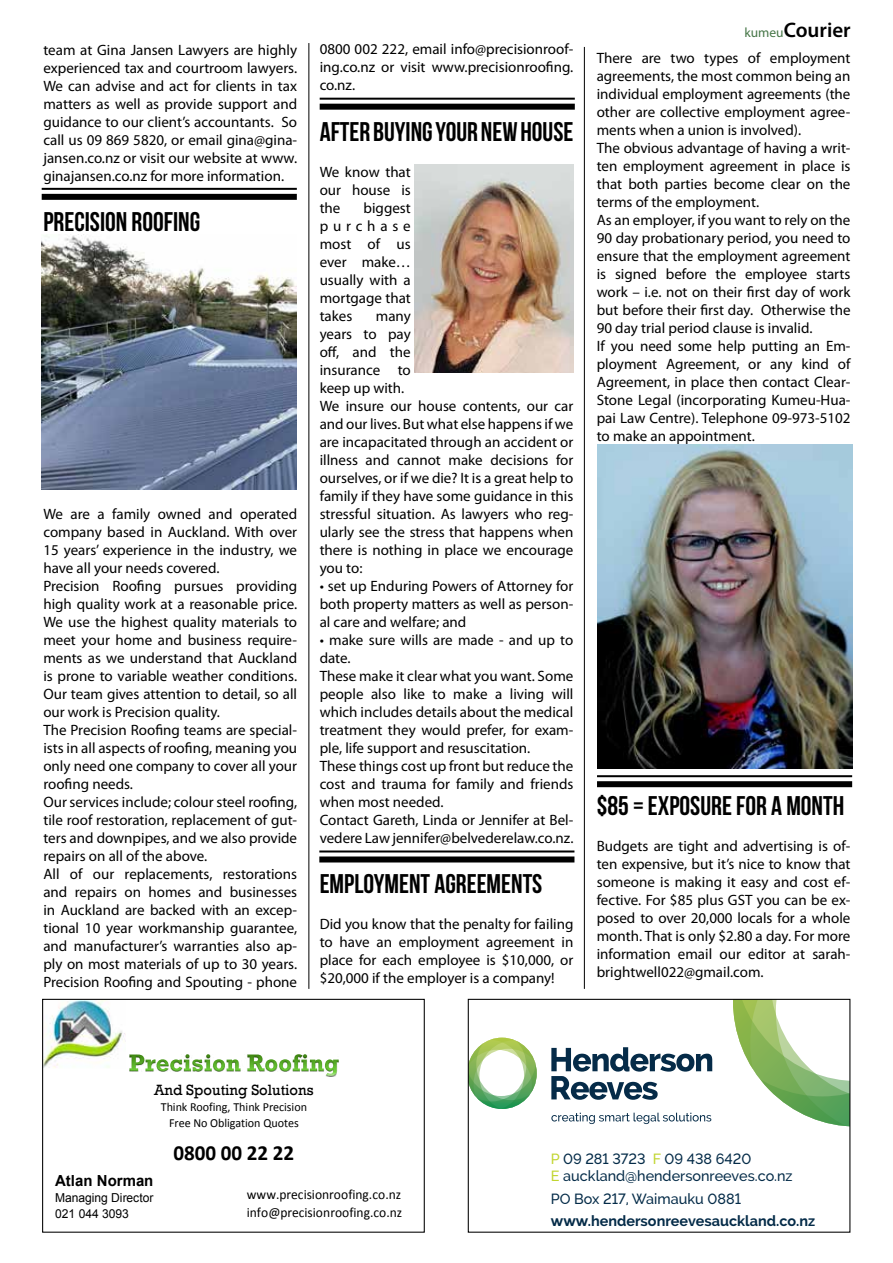
<style>
.page{position:relative;width:893px;height:1263px;background:#fff}
.page>*{position:absolute;margin:0;border:0;box-sizing:border-box;transform-origin:0 0}
.t1{font:27px "Bebas Neue";color:#000}
.t2{font:700 21.6px "Calibri";letter-spacing:-.005em;color:#000}
.t3{font:600 21px "Myriad Pro";color:#000}
.t4{font:15.3px "Rockwell";color:#000}
.t5{font:700 15.3px "Arial";color:#000}
.t6{font:15px/18px "Myriad Pro";color:#000;text-align:justify}
.t7{font:500 14.7px/17.7px "Raleway";color:#042b48}
.t8{font:700 14.7px "Raleway";color:#042b48}
.t9{font:13.8px/18.1px "Calibri";color:#000}
.t10{font:12.3px/16.2px "Calibri";letter-spacing:-.005em;color:#000;text-align:center}
.t11{font:12.3px/15.3px "Arial";letter-spacing:-.005em;color:#000}
.s1{font-weight:400;font-size:13.5px;color:#467647}
.s2{color:#c1d52f}
</style>
<div class="page">
<hr style="left:308px;top:43px;width:1px;height:946px;background:#000">
<hr style="left:584px;top:47px;width:1px;height:942px;background:#000">
<img style="left:44px;top:1001px;width:82px;height:67px">
<img style="left:129px;top:1054px;width:210px;height:23px">
<div style="left:42px;top:999px;width:383px;height:234px;border:1px solid #000"></div>
<svg style="left:470px;top:1038px;width:67px;height:71px"></svg>
<svg style="left:551px;top:1047px;width:161px;height:53px"></svg>
<svg style="left:551px;top:1113px;width:160px;height:11px"></svg>
<svg style="left:733px;top:1001px;width:115px;height:126px"></svg>
<div style="left:468px;top:999px;width:382px;height:234px;border:1px solid #000"></div>
<hr style="left:42px;top:188px;width:255px;height:2px;background:#000">
<div style="left:42px;top:194px;width:255px;height:6px;background:#000"></div>
<hr style="left:597px;top:775px;width:255px;height:2px;background:#000">
<div style="left:597px;top:781px;width:255px;height:6px;background:#000"></div>
<hr style="left:320px;top:98px;width:255px;height:2px;background:#000">
<div style="left:320px;top:104px;width:255px;height:6px;background:#000"></div>
<img style="left:42px;top:235px;width:255px;height:255px">
<hr style="left:319px;top:850px;width:255px;height:2px;background:#000">
<div style="left:319px;top:856px;width:255px;height:6px;background:#000"></div>
<img style="left:414px;top:164px;width:159px;height:209px">
<img style="left:597px;top:445px;width:255px;height:324px">
<p class="t6" style="left:43px;top:40px;width:255px">team at Gina Jansen Lawyers are highly experienced tax and courtroom lawyers.<br>We can advise and act for clients in tax matters as well as provide support and guidance to our client’s accountants. So call us 09 869 5820, or email gina@gina&shy;jansen.co.nz or visit our website at www. ginajansen.co.nz for more information.</p>
<h1 class="t1" style="left:43px;top:207px;width:158px">PRECISION ROOFING</h1>
<p class="t6" style="left:43px;top:505px;width:255px;text-align:left">We are a family owned and operated company based in Auckland. With over 15 years’ experience in the industry, we have all your needs covered.<br>Precision Roofing pursues providing high quality work at a reasonable price.<br>We use the highest quality materials to meet your home and business require&shy;ments as we understand that Auckland is prone to variable weather conditions.<br>Our team gives attention to detail, so all our work is Precision quality.<br>The Precision Roofing teams are special&shy;ists in all aspects of roofing, meaning you only need one company to cover all your roofing needs.<br>Our services include; colour steel roofing, tile roof restoration, replacement of gut&shy;ters and downpipes, and we also provide repairs on all of the above.<br>All of our replacements, restorations and repairs on homes and businesses in Auckland are backed with an excep&shy;tional 10 year workmanship guarantee, and manufacturer’s warranties also ap&shy;ply on most materials of up to 30 years.<br>Precision Roofing and Spouting - phone</p>
<p class="t6" style="left:320px;top:40px;width:255px">0800 002 222, email info@precisionroof&shy;ing.co.nz or visit www.precisionroofing. co.nz.</p>
<h1 class="t1" style="left:320px;top:117px;width:255px">AFTER BUYING YOUR NEW HOUSE</h1>
<p class="t6" style="left:320px;top:162px;width:93px">We know that our house is the</p>
<p class="t6" style="left:320px;top:198px;width:93px;text-indent:44px">biggest purchase most of us ever make… usually with a mortgage that takes</p>
<p class="t6" style="left:320px;top:306px;width:255px;text-align:left;text-indent:56px">many<br>years to pay<br>off, and the<br>insurance to<br>keep up with.<br>We insure our house contents, our car and our lives. But what else happens if we are incapacitated through an accident or illness and cannot make decisions for ourselves, or if we die? It is a great help to family if they have some guidance in this stressful situation. As lawyers who reg&shy;ularly see the stress that happens when there is nothing in place we encourage you to:</p>
<p class="t6" style="left:320px;top:576px;width:255px">• set up Enduring Powers of Attorney for both property matters as well as person&shy;al care and welfare; and</p>
<p class="t6" style="left:320px;top:630px;width:255px;text-align:left">• make sure wills are made - and up to date.<br>These make it clear what you want. Some people also like to make a living will which includes details about the medical treatment they would prefer, for exam&shy;ple, life support and resuscitation.<br>These things cost up front but reduce the cost and trauma for family and friends when most needed.<br>Contact Gareth, Linda or Jennifer at Bel&shy;vedere Law jennifer@belvederelaw.co.nz.</p>
<h1 class="t1" style="left:320px;top:869px;width:224px">EMPLOYMENT AGREEMENTS</h1>
<p class="t6" style="left:320px;top:915px;width:255px">Did you know that the penalty for failing to have an employment agreement in place for each employee is $10,000, or $20,000 if the employer is a company!</p>
<h3 class="t3" style="left:744px;top:16px;width:108px"><span class="s1">kumeu</span>Courier</h3>
<p class="t6" style="left:597px;top:49px;width:255px;text-align:left">There are two types of employment agreements, the most common being an individual employment agreements (the other are collective employment agree&shy;ments when a union is involved).<br>The obvious advantage of having a writ&shy;ten employment agreement in place is that both parties become clear on the terms of the employment.<br>As an employer, if you want to rely on the 90 day probationary period, you need to ensure that the employment agreement is signed before the employee starts work – i.e. not on their first day of work but before their first day. Otherwise the 90 day trial period clause is invalid.<br>If you need some help putting an Em&shy;ployment Agreement, or any kind of Agreement, in place then contact Clear-Stone Legal (incorporating Kumeu-Hua&shy;pai Law Centre). Telephone 09-973-5102 to make an appointment.</p>
<h1 class="t1" style="left:597px;top:791px;width:249px">$85 = EXPOSURE FOR A MONTH</h1>
<p class="t6" style="left:597px;top:837px;width:255px">Budgets are tight and advertising is of&shy;ten expensive, but it’s nice to know that someone is making it easy and cost ef&shy;fective. For $85 plus GST you can be ex&shy;posed to over 20,000 locals for a whole month. That is only $2.80 a day. For more information email our editor at sarah&shy;brightwell022@gmail.com.</p>
<p class="t4" style="left:154px;top:1080px;width:161px">And Spouting Solutions</p>
<p class="t10" style="left:161px;top:1099px;width:148px">Think Roofing, Think Precision<br>Free No Obligation Quotes</p>
<h2 class="t2" style="left:174px;top:1139px;width:122px">0800 00 22 22</h2>
<p class="t5" style="left:55px;top:1170px;width:100px">Atlan Norman</p>
<p class="t11" style="left:55px;top:1190px;width:100px">Managing Director<br>021 044 3093</p>
<p class="t9" style="left:247px;top:1185px;width:157px">www.precisionroofing.co.nz info@precisionroofing.co.nz</p>
<p class="t7" style="left:551px;top:1150px;width:243px"><span class="s2">P</span> 09 281 3723 <span class="s2">F</span> 09 438 6420<br><span class="s2">E</span> auckland@hendersonreeves.co.nz</p>
<p class="t7" style="left:551px;top:1190px;width:192px">PO Box 217, Waimauku 0881</p>
<p class="t8" style="left:551px;top:1213px;width:266px">www.hendersonreevesauckland.co.nz</p>
</div>
